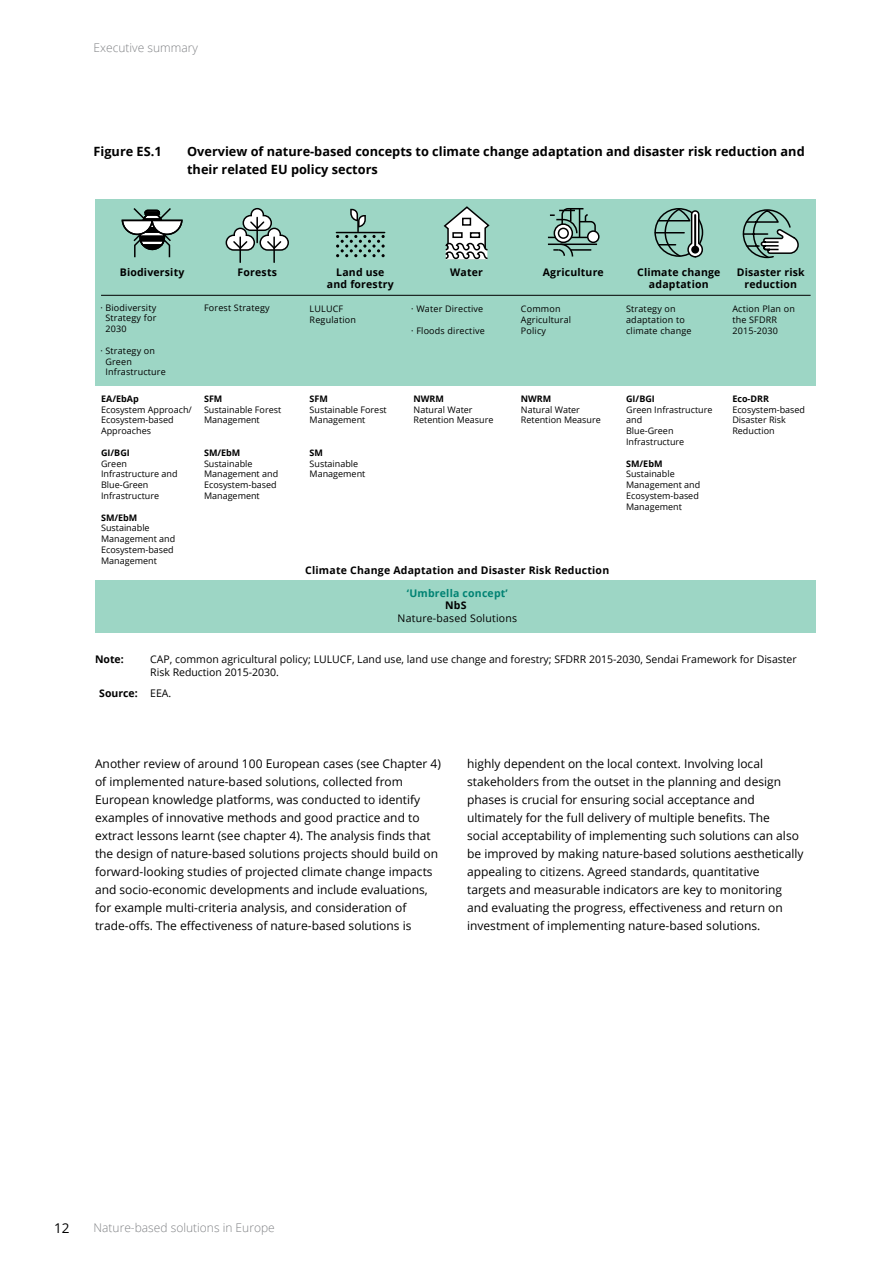
<style>
.page{position:relative;width:893px;height:1263px;background:#fff}
.page>*{position:absolute;margin:0;border:0;box-sizing:border-box;transform-origin:0 0}
.t1{font:13.5px "Open Sans";color:#000}
.t2{font:700 12.75px/18px "Open Sans";color:#000}
.t3{font:12px/18px "Open Sans";color:#000}
.t4{font:300 12px "Open Sans";color:#808285}
.t5{font:700 10.5px/12.6px "Open Sans";letter-spacing:.02em;color:#000;text-align:center}
.t6{font:10.5px/12.8px "Open Sans";color:#000}
.t7{font:10.5px "Open Sans";letter-spacing:.02em;color:#000}
.t8{font:700 10.5px/12.6px "Open Sans";letter-spacing:.02em;color:#008273;text-align:center}
.t9{font:9px/10.8px "Open Sans";color:#000}
.t10{font:9px/10.8px "Open Sans";letter-spacing:.02em;color:#000}
.t11{font:700 9px "Open Sans";color:#000}
.s1{color:#097e70}
.s2{color:#000}
.s3{font-weight:400}
</style>
<div class="page">
<div style="left:95px;top:199px;width:720px;height:186px;background:#9dd6c5"></div>
<svg style="left:121px;top:208px;width:62px;height:50px"></svg>
<hr style="left:273px;top:237px;width:2px;height:25px;background:#000">
<hr style="left:239px;top:237px;width:2px;height:25px;background:#000">
<svg style="left:226px;top:208px;width:63px;height:43px"></svg>
<svg style="left:336px;top:209px;width:49px;height:48px"></svg>
<div style="left:587px;top:230px;width:13px;height:13px;border:2px solid #000;border-radius:50%"></div>
<svg style="left:548px;top:208px;width:49px;height:49px"></svg>
<svg style="left:554px;top:224px;width:18px;height:18px"></svg>
<div style="left:554px;top:223px;width:19px;height:20px;border:2px solid #000;border-radius:50%"></div>
<div style="left:558px;top:228px;width:11px;height:11px;border:2px solid #000;border-radius:50%"></div>
<svg style="left:655px;top:208px;width:49px;height:50px"></svg>
<div style="left:95px;top:580px;width:720px;height:53px;background:#9dd6c5"></div>
<hr style="left:101px;top:295px;width:710px;height:1px;background:#000">
<svg style="left:742px;top:209px;width:57px;height:50px"></svg>
<svg style="left:443px;top:206px;width:47px;height:54px"></svg>
<p class="t4" style="left:94px;top:40px;width:106px">Executive summary</p>
<p class="t2" style="left:94px;top:142px;width:70px">Figure ES.1</p>
<p class="t2" style="left:187px;top:142px;width:619px">Overview of nature-based concepts to climate change adaptation and disaster risk reduction and their related EU policy sectors</p>
<p class="t5" style="left:120px;top:265px;width:66px">Biodiversity</p>
<p class="t9" style="left:105px;top:302px;width:52px;text-align:justify;text-indent:-5px">· Biodiversity Strategy for 2030</p>
<p class="t10" style="left:105px;top:345px;width:62px;text-indent:-5px">· Strategy on<br>Green<br>Infrastructure</p>
<p class="t11" style="left:101px;top:392px;width:39px">EA/EbAp</p>
<p class="t9" style="left:101px;top:404px;width:92px">Ecosystem Approach/<br>Ecosystem-based<br>Approaches</p>
<p class="t11" style="left:101px;top:446px;width:30px">GI/BGI</p>
<p class="t9" style="left:101px;top:458px;width:78px">Green<br>Infrastructure and<br>Blue-Green<br>Infrastructure</p>
<p class="t11" style="left:101px;top:511px;width:38px">SM/EbM</p>
<p class="t9" style="left:101px;top:522px;width:76px">Sustainable<br>Management and<br>Ecosystem-based<br>Management</p>
<p class="t5" style="left:238px;top:265px;width:41px">Forests</p>
<p class="t5" style="left:327px;top:265px;width:68px">Land use and forestry</p>
<p class="t5" style="left:450px;top:265px;width:34px">Water</p>
<p class="t5" style="left:543px;top:265px;width:62px">Agriculture</p>
<p class="t5" style="left:637px;top:265px;width:85px">Climate change adaptation</p>
<p class="t5" style="left:737px;top:265px;width:69px">Disaster risk reduction</p>
<p class="t10" style="left:204px;top:302px;width:67px">Forest Strategy</p>
<p class="t10" style="left:310px;top:303px;width:48px">LULUCF<br>Regulation</p>
<p class="t10" style="left:411px;top:303px;width:74px">· Water Directive</p>
<p class="t10" style="left:411px;top:325px;width:75px">· Floods directive</p>
<p class="t11" style="left:204px;top:392px;width:20px">SFM</p>
<p class="t9" style="left:204px;top:404px;width:79px">Sustainable Forest<br>Management</p>
<p class="t11" style="left:204px;top:446px;width:38px">SM/EbM</p>
<p class="t9" style="left:204px;top:458px;width:76px">Sustainable<br>Management and<br>Ecosystem-based<br>Management</p>
<p class="t11" style="left:310px;top:392px;width:20px">SFM</p>
<p class="t9" style="left:310px;top:404px;width:79px">Sustainable Forest<br>Management</p>
<p class="t11" style="left:310px;top:446px;width:15px">SM</p>
<p class="t9" style="left:310px;top:458px;width:57px">Sustainable<br>Management</p>
<p class="t11" style="left:414px;top:392px;width:32px">NWRM</p>
<p class="t9" style="left:414px;top:404px;width:81px">Natural Water<br>Retention Measure</p>
<p class="t10" style="left:521px;top:303px;width:52px">Common<br>Agricultural<br>Policy</p>
<p class="t10" style="left:626px;top:303px;width:67px">Strategy on adaptation to climate change</p>
<p class="t10" style="left:732px;top:303px;width:64px">Action Plan on the SFDRR<br>2015-2030</p>
<p class="t11" style="left:521px;top:392px;width:32px">NWRM</p>
<p class="t9" style="left:521px;top:404px;width:81px">Natural Water<br>Retention Measure</p>
<p class="t11" style="left:626px;top:392px;width:30px">GI/BGI</p>
<p class="t9" style="left:626px;top:404px;width:88px">Green Infrastructure and<br>Blue-Green<br>Infrastructure</p>
<p class="t11" style="left:626px;top:457px;width:38px">SM/EbM</p>
<p class="t9" style="left:626px;top:468px;width:76px">Sustainable<br>Management and<br>Ecosystem-based<br>Management</p>
<p class="t11" style="left:732px;top:392px;width:38px">Eco-DRR</p>
<p class="t9" style="left:732px;top:404px;width:74px">Ecosystem-based<br>Disaster Risk<br>Reduction</p>
<p class="t5" style="left:305px;top:563px;width:305px">Climate Change Adaptation and Disaster Risk Reduction</p>
<p class="t8" style="left:407px;top:586px;width:103px">‘Umbrella concept<span class="s1">’<br></span><span class="s2">NbS</span></p>
<p class="t7" style="left:398px;top:611px;width:121px">Nature-based Solutions</p>
<p class="t5" style="left:95px;top:653px;width:30px">Note:</p>
<p class="t6" style="left:150px;top:653px;width:648px">CAP, common agricultural policy; LULUCF, Land use, land use change and forestry; SFDRR 2015-2030, Sendai Framework for Disaster<br>Risk Reduction 2015-2030.</p>
<p class="t5" style="left:99px;top:687px;width:74px">Source: <span class="s3">EEA.</span></p>
<p class="t3" style="left:95px;top:754px;width:347px">Another review of around 100 European cases (see Chapter 4) of implemented nature-based solutions, collected from European knowledge platforms, was conducted to identify examples of innovative methods and good practice and to extract lessons learnt (see chapter 4). The analysis finds that the design of nature-based solutions projects should build on forward-looking studies of projected climate change impacts and socio-economic developments and include evaluations, for example multi-criteria analysis, and consideration of trade‑offs. The effectiveness of nature‑based solutions is</p>
<p class="t3" style="left:467px;top:754px;width:338px">highly dependent on the local context. Involving local stakeholders from the outset in the planning and design phases is crucial for ensuring social acceptance and ultimately for the full delivery of multiple benefits. The social acceptability of implementing such solutions can also be improved by making nature-based solutions aesthetically appealing to citizens. Agreed standards, quantitative<br>targets and measurable indicators are key to monitoring and evaluating the progress, effectiveness and return on investment of implementing nature-based solutions.</p>
<p class="t1" style="left:54px;top:1219px;width:17px">12</p>
<p class="t4" style="left:94px;top:1219px;width:183px">Nature-based solutions in Europe</p>
</div>
